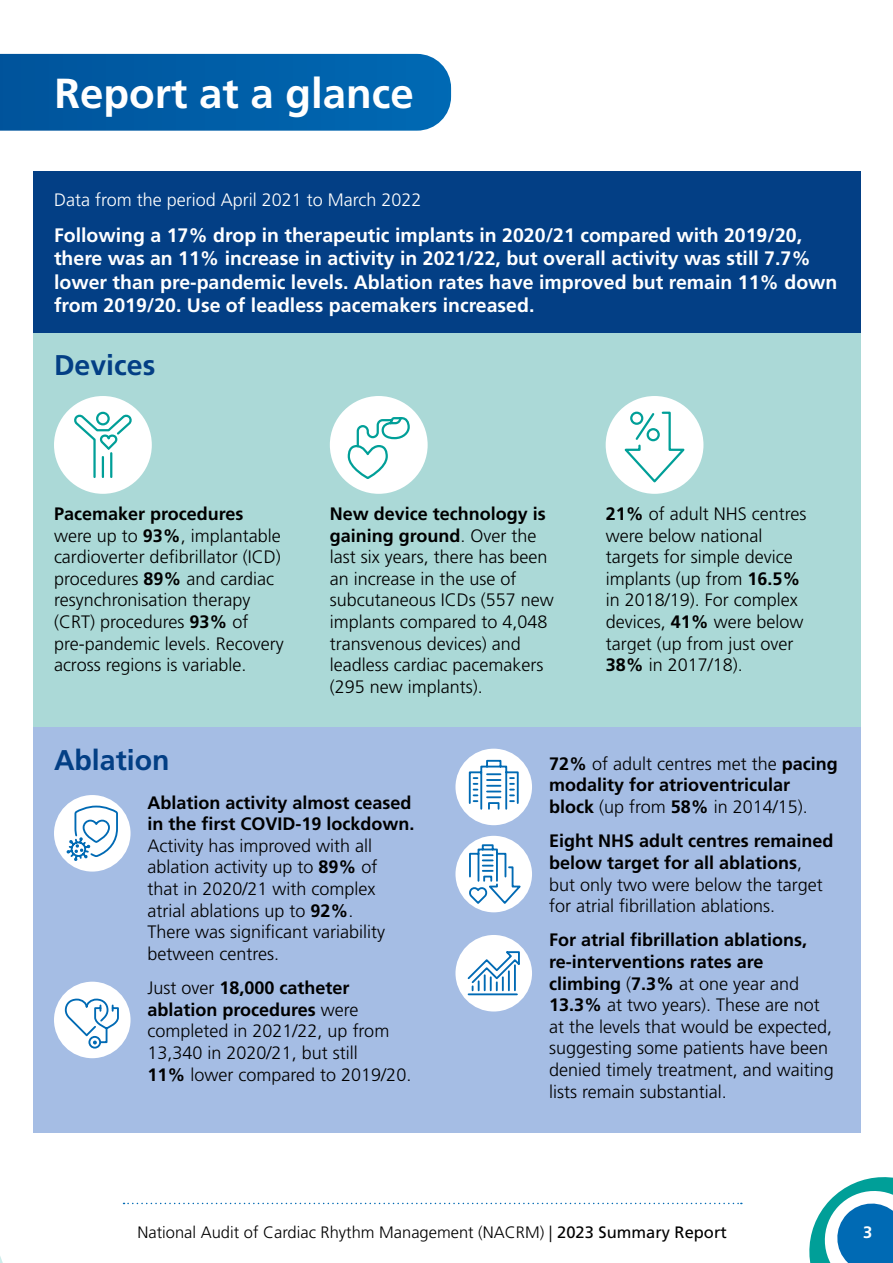
<style>
.page{position:relative;width:893px;height:1263px;background:#fff}
.page>*{position:absolute;margin:0;border:0;box-sizing:border-box;transform-origin:0 0}
.Page_header_white{font:700 42px "Frutiger LT Std";color:#fff}
.Sub_header_-_blue_19{font:700 28.5px "Frutiger LT Std";color:#033f85}
.Intro_paragraph{font:700 19.5px/23.4px "Frutiger LT Std";color:#fff}
.Paragraph_body_copy{font:300 18px/21.6px "Frutiger LT Std";color:#000}
.Paragraph_body_copy-2{font:700 18px/21.6px "Frutiger LT Std";color:#000}
.Paragraph_body_copy-3{font:300 18px "Frutiger LT Std";color:#fff}
.t1{font:300 16.5px "Frutiger LT Std";color:#000}
.t2{font:700 16.5px "Frutiger LT Com";color:#fff}
.s1{font-weight:700}
.s2{font-weight:300}
.s3{font-weight:400}
</style>
<div class="page">
<svg style="left:809px;top:1177px;width:84px;height:86px"></svg>
<svg style="left:124px;top:1203px;width:618px;height:1px"></svg>
<svg style="left:0;top:54px;width:451px;height:77px;background:#0461a8"></svg>
<div style="left:33px;top:333px;width:827px;height:394px;background:#abd9d7"></div>
<div style="left:33px;top:171px;width:827px;height:162px;background:#033f85"></div>
<div style="left:33px;top:727px;width:827px;height:405px;background:#a5bde4"></div>
<div style="left:54px;top:396px;width:98px;height:98px;background:#fff;border-radius:50%"></div>
<svg style="left:74px;top:411px;width:58px;height:67px"></svg>
<div style="left:330px;top:396px;width:98px;height:98px;background:#fff;border-radius:50%"></div>
<svg style="left:347px;top:417px;width:63px;height:62px"></svg>
<div style="left:606px;top:396px;width:97px;height:98px;background:#fff;border-radius:50%"></div>
<svg style="left:621px;top:411px;width:67px;height:74px"></svg>
<div style="left:54px;top:795px;width:77px;height:76px;background:#fff;border-radius:50%"></div>
<svg style="left:65px;top:805px;width:54px;height:57px"></svg>
<div style="left:54px;top:982px;width:77px;height:76px;background:#fff;border-radius:50%"></div>
<svg style="left:64px;top:998px;width:56px;height:51px"></svg>
<div style="left:455px;top:749px;width:77px;height:76px;background:#fff;border-radius:50%"></div>
<svg style="left:468px;top:759px;width:51px;height:51px"></svg>
<div style="left:455px;top:836px;width:77px;height:76px;background:#fff;border-radius:50%"></div>
<svg style="left:467px;top:843px;width:57px;height:63px"></svg>
<div style="left:455px;top:935px;width:77px;height:76px;background:#fff;border-radius:50%"></div>
<svg style="left:467px;top:951px;width:53px;height:45px"></svg>
<p class="Page_header_white" style="left:54px;top:69px;width:361px">Report at a glance</p>
<p class="Paragraph_body_copy-3" style="left:54px;top:189px;width:369px">Data from the period April 2021 to March 2022</p>
<p class="Intro_paragraph" style="left:54px;top:223px;width:785px">Following a 17% drop in therapeutic implants in 2020/21 compared with 2019/20, there was an 11% increase in activity in 2021/22, but overall activity was still 7.7% lower than pre-pandemic levels. Ablation rates have improved but remain 11% down from 2019/20. Use of leadless pacemakers increased.</p>
<p class="Sub_header_-_blue_19" style="left:54px;top:349px;width:103px">Devices</p>
<p class="Paragraph_body_copy" style="left:54px;top:503px;width:231px"><span class="s1">Pacemaker procedures </span>were up to <span class="s1">93%</span>, implantable cardioverter defibrillator (ICD) procedures <span class="s1">89%</span> and cardiac resynchronisation therapy (CRT) procedures <span class="s1">93%</span> of pre-pandemic levels. Recovery across regions is variable.</p>
<p class="Paragraph_body_copy" style="left:330px;top:503px;width:226px"><span class="s1">New device technology is gaining ground</span>. Over the last six years, there has been an increase in the use of subcutaneous ICDs (557 new implants compared to 4,048 transvenous devices) and leadless cardiac pacemakers (295 new implants).</p>
<p class="Paragraph_body_copy" style="left:606px;top:503px;width:202px"><span class="s1">21%</span> of adult NHS centres were below national targets for simple device implants (up from <span class="s1">16.5% </span>in 2018/19). For complex devices, <span class="s1">41%</span> were below target (up from just over<br><span class="s1">38%</span> in 2017/18).</p>
<p class="Sub_header_-_blue_19" style="left:54px;top:743px;width:117px">Ablation</p>
<p class="Paragraph_body_copy" style="left:148px;top:792px;width:269px"><span class="s1">Ablation activity almost ceased in the first COVID-19 lockdown.<br></span>Activity has improved with all ablation activity up to <span class="s1">89%</span> of<br>that in 2020/21 with complex atrial ablations up to <span class="s1">92%</span>.<br>There was significant variability between centres.</p>
<p class="Paragraph_body_copy" style="left:148px;top:977px;width:265px">Just over <span class="s1">18,000 catheter ablation procedures</span> were completed in 2021/22, up from<br>13,340 in 2020/21, but still<br><span class="s1">11%</span> lower compared to 2019/20.</p>
<p class="Paragraph_body_copy-2" style="left:549px;top:753px;width:290px">72% <span class="s2">of adult centres met the</span> pacing modality for atrioventricular block <span class="s2">(up from</span> 58% <span class="s2">in 2014/15).</span></p>
<p class="Paragraph_body_copy" style="left:549px;top:830px;width:286px"><span class="s1">Eight NHS adult centres remained below target for all ablations</span>,<br>but only two were below the target for atrial fibrillation ablations.</p>
<p class="Paragraph_body_copy" style="left:549px;top:930px;width:286px"><span class="s1">For atrial fibrillation ablations, re-interventions rates are climbing</span> (<span class="s1">7.3%</span> at one year and <span class="s1">13.3%</span> at two years). These are not at the levels that would be expected, suggesting some patients have been denied timely treatment, and waiting lists remain substantial.</p>
<p class="t1" style="left:138px;top:1223px;width:591px">National Audit of Cardiac Rhythm Management (NACRM) | <span class="s3">2023 Summary Report</span></p>
<p class="t2" style="left:863px;top:1222px;width:11px">3</p>
</div>
